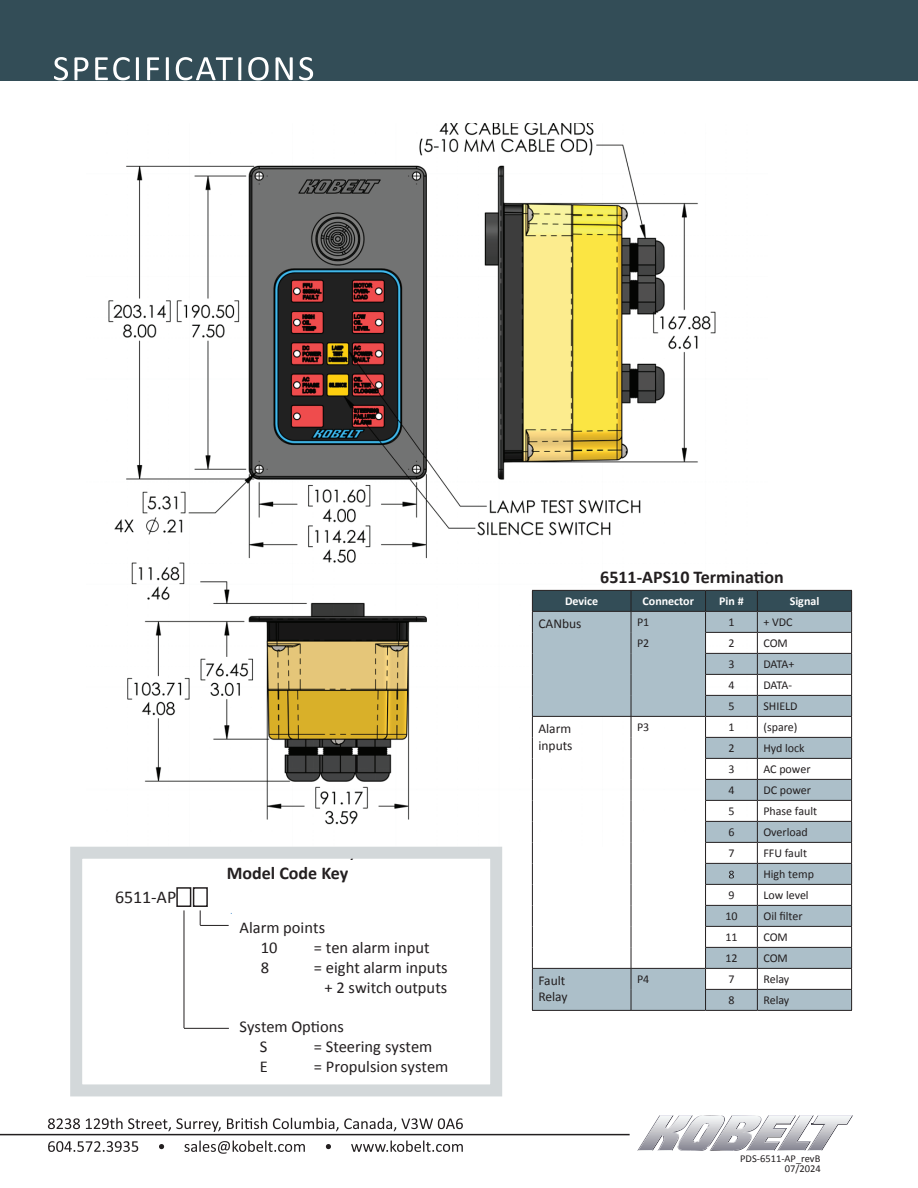
<style>
.page{position:relative;width:918px;height:1188px;background:#fff}
.page>*{position:absolute;margin:0;border:0;box-sizing:border-box;transform-origin:0 0}
.t1{font:700 18px "Calibri";color:#231f20}
.t2{font:18px "Calibri";letter-spacing:-.005em;color:#231f20}
.t3{font:16.5px/19.8px "Calibri";color:#231f20}
.t4{font:13.5px/17.5px "Calibri";color:#231f20}
.t5{font:12px/21px "Calibri";color:#231f20}
.t6{font:700 12px "Calibri";color:#fff}
.t7{font:10.5px/10.5px "Calibri";color:#231f20;text-align:right}
</style>
<div class="page">
<div style="left:0;top:0;width:918px;height:81px;background:#334d57"></div>
<svg style="left:637px;top:1115px;width:216px;height:36px"></svg>
<svg style="left:48px;top:1118px;width:415px;height:14px"></svg>
<svg style="left:48px;top:1141px;width:415px;height:13px"></svg>
<hr style="left:0;top:1134px;width:630px;height:1px;background:#231f20">
<svg style="left:54px;top:57px;width:259px;height:23px"></svg>
<img style="left:108px;top:123px;width:660px;height:724px">
<svg style="left:70px;top:841px;width:438px;height:256px"></svg>
<hr style="left:532px;top:1010px;width:99px;height:1px;background:#231f20">
<hr style="left:631px;top:1010px;width:75px;height:1px;background:#231f20">
<hr style="left:706px;top:1010px;width:51px;height:1px;background:#231f20">
<hr style="left:757px;top:1010px;width:95px;height:1px;background:#231f20">
<svg style="left:532px;top:590px;width:320px;height:420px"></svg>
<div style="left:94px;top:860px;width:387px;height:26px;background:#fff"></div>
<h1 class="t2" style="left:115px;top:884px;width:63px">6511-AP</h1>
<h1 class="t1" style="left:227px;top:861px;width:123px">Model Code Key</h1>
<h2 class="t3" style="left:261px;top:917px;width:66px;text-indent:-21px">Alarm points<br>10</h2>
<h2 class="t3" style="left:314px;top:937px;width:117px">= ten alarm input</h2>
<h2 class="t3" style="left:261px;top:957px;width:10px">8</h2>
<h2 class="t3" style="left:314px;top:957px;width:135px;text-align:right">= eight alarm inputs + 2 switch outputs</h2>
<h2 class="t3" style="left:260px;top:1016px;width:86px;text-indent:-20px">System Options<br>S</h2>
<h2 class="t3" style="left:314px;top:1036px;width:120px">= Steering system</h2>
<h2 class="t3" style="left:260px;top:1056px;width:10px">E</h2>
<h2 class="t3" style="left:314px;top:1056px;width:136px">= Propulsion system</h2>
<h1 class="t1" style="left:600px;top:564px;width:185px">6511-APS10 Termination</h1>
<p class="t6" style="left:565px;top:593px;width:35px">Device</p>
<p class="t6" style="left:643px;top:593px;width:53px">Connector</p>
<p class="t6" style="left:719px;top:593px;width:26px">Pin #</p>
<p class="t6" style="left:790px;top:593px;width:31px">Signal</p>
<p class="t4" style="left:538px;top:614px;width:45px">CANbus</p>
<p class="t5" style="left:637px;top:612px;width:14px">P1</p>
<p class="t5" style="left:728px;top:612px;width:8px">1</p>
<p class="t5" style="left:763px;top:612px;width:31px">+ VDC</p>
<p class="t5" style="left:637px;top:633px;width:14px">P2</p>
<p class="t5" style="left:728px;top:633px;width:8px">2</p>
<p class="t5" style="left:763px;top:633px;width:26px">COM</p>
<p class="t5" style="left:728px;top:654px;width:8px">3</p>
<p class="t5" style="left:763px;top:654px;width:33px">DATA+</p>
<p class="t5" style="left:728px;top:675px;width:8px">4</p>
<p class="t5" style="left:763px;top:675px;width:30px">DATA-</p>
<p class="t5" style="left:728px;top:696px;width:8px">5</p>
<p class="t5" style="left:763px;top:696px;width:36px">SHIELD</p>
<p class="t4" style="left:538px;top:719px;width:36px">Alarm inputs</p>
<p class="t5" style="left:637px;top:717px;width:14px">P3</p>
<p class="t5" style="left:728px;top:717px;width:8px">1</p>
<p class="t5" style="left:763px;top:717px;width:36px">(spare)</p>
<p class="t5" style="left:728px;top:738px;width:8px">2</p>
<p class="t5" style="left:763px;top:738px;width:43px">Hyd lock</p>
<p class="t5" style="left:728px;top:759px;width:8px">3</p>
<p class="t5" style="left:763px;top:759px;width:49px">AC power</p>
<p class="t5" style="left:728px;top:780px;width:8px">4</p>
<p class="t5" style="left:763px;top:780px;width:49px">DC power</p>
<p class="t5" style="left:728px;top:801px;width:8px">5</p>
<p class="t5" style="left:763px;top:801px;width:55px">Phase fault</p>
<p class="t5" style="left:728px;top:822px;width:8px">6</p>
<p class="t5" style="left:763px;top:822px;width:46px">Overload</p>
<p class="t5" style="left:728px;top:843px;width:8px">7</p>
<p class="t5" style="left:763px;top:843px;width:52px">FFU fault<br>High temp</p>
<p class="t5" style="left:728px;top:885px;width:8px">9</p>
<p class="t5" style="left:763px;top:885px;width:47px">Low level</p>
<p class="t5" style="left:725px;top:906px;width:14px">10</p>
<p class="t5" style="left:763px;top:906px;width:41px">Oil filter</p>
<p class="t5" style="left:725px;top:927px;width:14px">11</p>
<p class="t5" style="left:763px;top:927px;width:26px">COM</p>
<p class="t5" style="left:725px;top:948px;width:14px">12</p>
<p class="t5" style="left:763px;top:948px;width:26px">COM</p>
<p class="t4" style="left:538px;top:971px;width:31px;line-height:16.4px">Fault<br>Relay</p>
<p class="t5" style="left:637px;top:969px;width:14px">P4</p>
<p class="t5" style="left:728px;top:969px;width:8px">7</p>
<p class="t5" style="left:763px;top:969px;width:28px">Relay</p>
<p class="t5" style="left:728px;top:990px;width:8px">8</p>
<p class="t5" style="left:763px;top:990px;width:28px">Relay</p>
<p class="t7" style="left:740px;top:1153px;width:82px">PDS-6511-AP_revB<br>07/2024</p>
</div>
